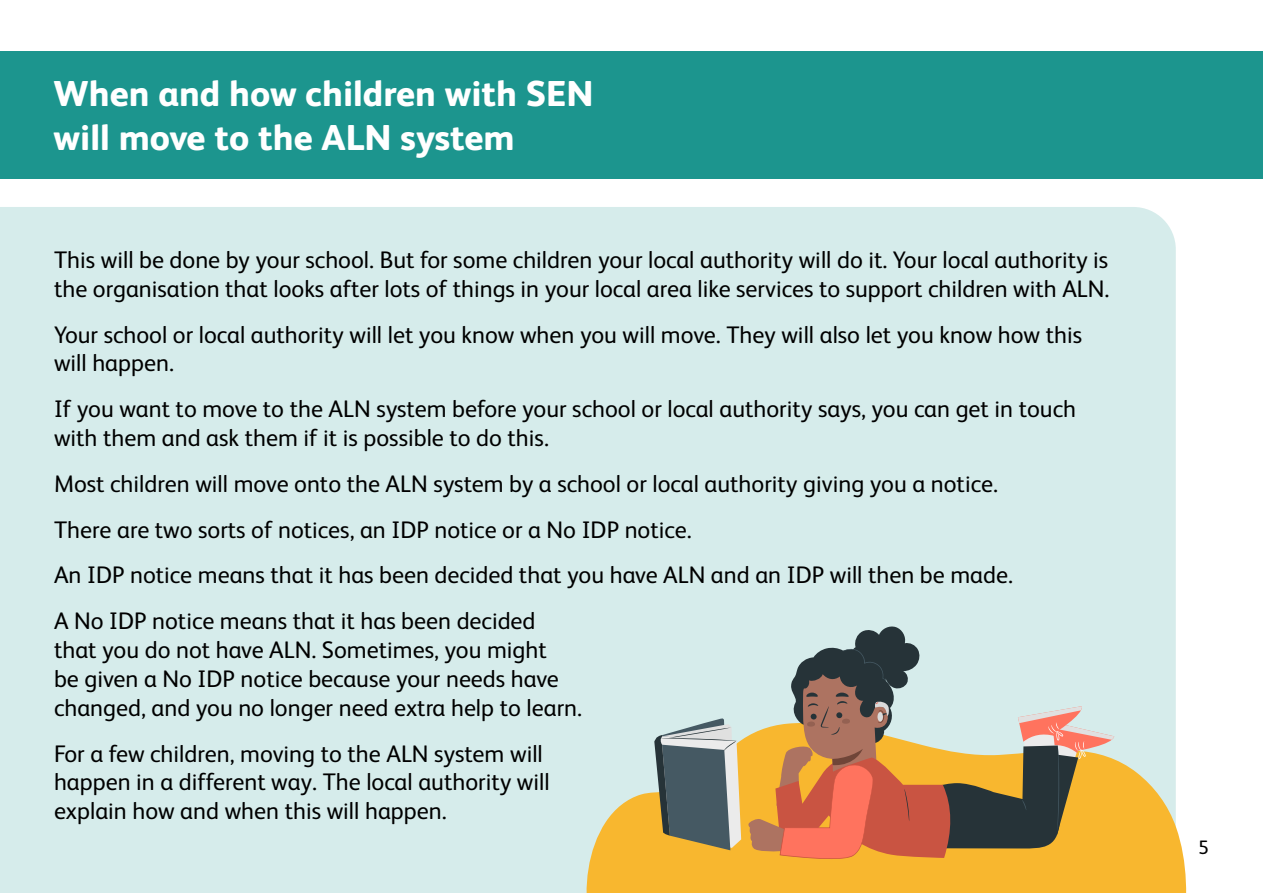
<style>
.page{position:relative;width:1263px;height:893px;background:#fff}
.page>*{position:absolute;margin:0;border:0;box-sizing:border-box;transform-origin:0 0}
.t1{font:800 36px/43.2px "FS Albert";color:#fff}
.t2{font:24px/28.8px "FS Albert";color:#000}
.t3{font:19.5px "FS Albert";color:#000}
</style>
<div class="page">
<div style="left:0;top:207px;width:1176px;height:686px;background:#d6eceb"></div>
<div style="left:0;top:51px;width:1263px;height:128px;background:#1c958e"></div>
<svg style="left:583px;top:722px;width:604px;height:171px;background:#efc768"></svg>
<svg style="left:654px;top:717px;width:87px;height:133px;background:#858c83"></svg>
<svg style="left:748px;top:625px;width:366px;height:238px;background:#bd9f7e"></svg>
<p class="t1" style="left:54px;top:72px;width:541px">When and how children with SEN will move to the ALN system</p>
<p class="t2" style="left:54px;top:245px;width:1057px">This will be done by your school. But for some children your local authority will do it. Your local authority is the organisation that looks after lots of things in your local area like services to support children with ALN.</p>
<p class="t2" style="left:54px;top:320px;width:1030px">Your school or local authority will let you know when you will move. They will also let you know how this will happen.</p>
<p class="t2" style="left:54px;top:394px;width:1023px">If you want to move to the ALN system before your school or local authority says, you can get in touch with them and ask them if it is possible to do this.</p>
<p class="t2" style="left:54px;top:469px;width:945px">Most children will move onto the ALN system by a school or local authority giving you a notice.</p>
<p class="t2" style="left:54px;top:515px;width:639px">There are two sorts of notices, an IDP notice or a No IDP notice.</p>
<p class="t2" style="left:54px;top:561px;width:960px">An IDP notice means that it has been decided that you have ALN and an IDP will then be made.</p>
<p class="t2" style="left:54px;top:606px;width:529px">A No IDP notice means that it has been decided that you do not have ALN. Sometimes, you might<br>be given a No IDP notice because your needs have changed, and you no longer need extra help to learn.</p>
<p class="t2" style="left:54px;top:739px;width:497px">For a few children, moving to the ALN system will happen in a different way. The local authority will explain how and when this will happen.</p>
<p class="t3" style="left:1198px;top:836px;width:12px">5</p>
</div>
